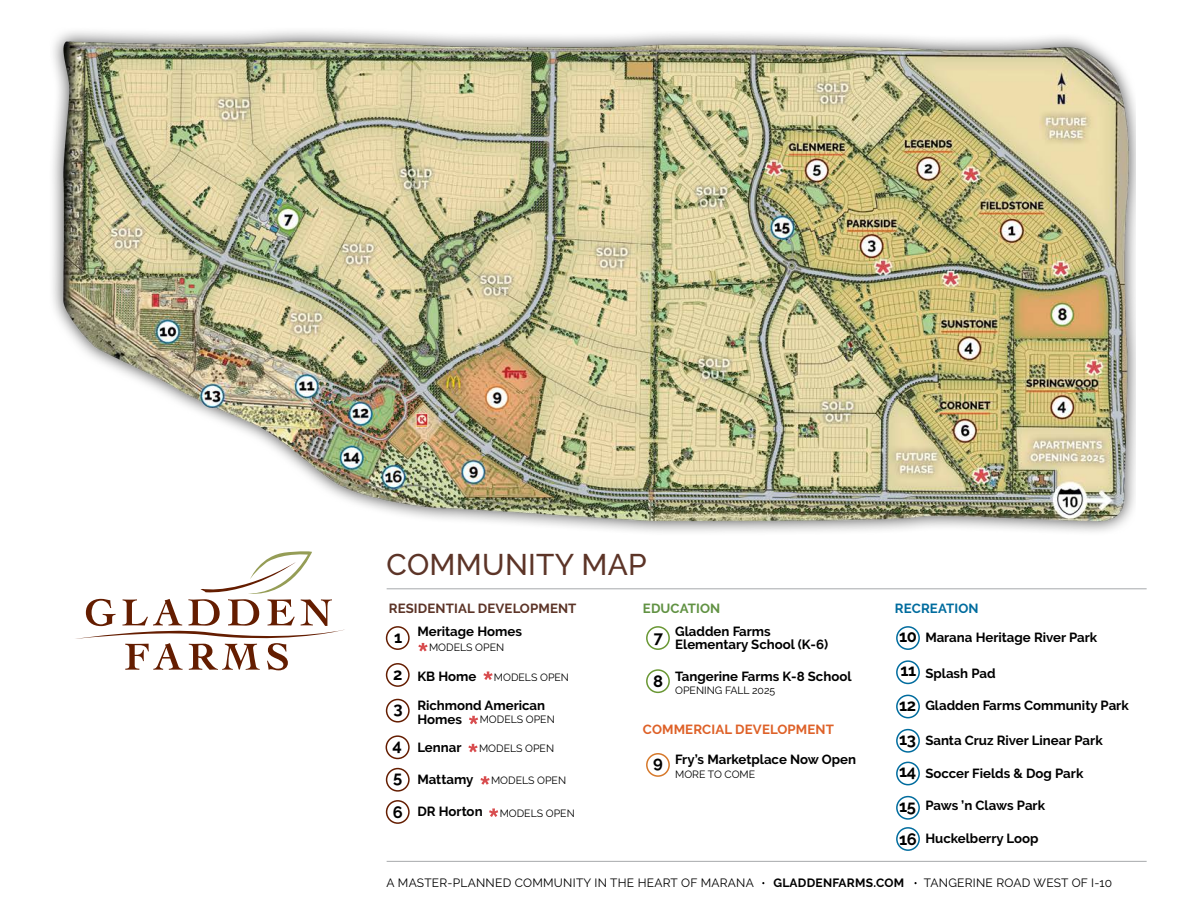
<style>
.page{position:relative;width:1188px;height:918px;background:#fff}
.page>*{position:absolute;margin:0;border:0;box-sizing:border-box;transform-origin:0 0}
.t1{font:500 29.85px "Raleway";letter-spacing:.01em;color:#5c3427}
.t2{font:700 16.5px/33.6px "Raleway";letter-spacing:-.04em;color:#000}
.t3{font:700 13.2px/13.5px "Raleway";color:#000}
.t4{font:700 13.2px "Raleway";letter-spacing:.01em;color:#5c3427}
.t5{font:700 13.2px "Raleway";letter-spacing:.01em;color:#de6128}
.t6{font:700 13.2px "Raleway";letter-spacing:.01em;color:#006c9e}
.t7{font:700 13.2px "Raleway";letter-spacing:.01em;color:#619243}
.t8{font:12px "Raleway";letter-spacing:.02em;color:#000}
.t9{font:700 12px "Raleway";letter-spacing:.02em;color:#000}
.t10{font:10.5px "Raleway";color:#000}
</style>
<div class="page">
<img style="left:53px;top:31px;width:1083px;height:501px">
<hr style="left:387px;top:588px;width:760px;height:1px;background:#a7a9ac">
<hr style="left:387px;top:861px;width:760px;height:1px;background:#a7a9ac">
<div style="left:386px;top:626px;width:24px;height:24px;border:2px solid #641d00;border-radius:50%"></div>
<div style="left:646px;top:626px;width:24px;height:24px;border:2px solid #699733;border-radius:50%"></div>
<div style="left:896px;top:626px;width:24px;height:24px;border:2px solid #006c9e;border-radius:50%"></div>
<div style="left:896px;top:660px;width:24px;height:24px;border:2px solid #006c9e;border-radius:50%"></div>
<div style="left:896px;top:695px;width:24px;height:23px;border:2px solid #006c9e;border-radius:50%"></div>
<div style="left:896px;top:729px;width:24px;height:24px;border:2px solid #006c9e;border-radius:50%"></div>
<div style="left:896px;top:762px;width:24px;height:23px;border:2px solid #006c9e;border-radius:50%"></div>
<div style="left:896px;top:796px;width:24px;height:24px;border:2px solid #006c9e;border-radius:50%"></div>
<div style="left:896px;top:827px;width:24px;height:24px;border:2px solid #006c9e;border-radius:50%"></div>
<div style="left:646px;top:669px;width:24px;height:24px;border:2px solid #699733;border-radius:50%"></div>
<div style="left:646px;top:753px;width:24px;height:24px;border:2px solid #d6782a;border-radius:50%"></div>
<div style="left:386px;top:663px;width:24px;height:24px;border:2px solid #641d00;border-radius:50%"></div>
<div style="left:386px;top:735px;width:24px;height:24px;border:2px solid #641d00;border-radius:50%"></div>
<div style="left:386px;top:768px;width:24px;height:24px;border:2px solid #641d00;border-radius:50%"></div>
<div style="left:386px;top:800px;width:24px;height:24px;border:2px solid #641d00;border-radius:50%"></div>
<div style="left:386px;top:699px;width:24px;height:24px;border:2px solid #641d00;border-radius:50%"></div>
<svg style="left:469px;top:716px;width:9px;height:8px"></svg>
<svg style="left:418px;top:643px;width:10px;height:8px"></svg>
<svg style="left:483px;top:671px;width:10px;height:9px"></svg>
<svg style="left:468px;top:744px;width:10px;height:8px"></svg>
<svg style="left:480px;top:776px;width:10px;height:9px"></svg>
<svg style="left:489px;top:808px;width:9px;height:9px"></svg>
<svg style="left:75px;top:551px;width:270px;height:119px"></svg>
<h1 class="t1" style="left:387px;top:548px;width:262px">COMMUNITY MAP</h1>
<p class="t4" style="left:389px;top:601px;width:189px">RESIDENTIAL DEVELOPMENT</p>
<p class="t7" style="left:643px;top:601px;width:79px">EDUCATION</p>
<p class="t6" style="left:895px;top:601px;width:85px">RECREATION</p>
<p class="t3" style="left:417px;top:625px;width:106px">Meritage Homes</p>
<p class="t3" style="left:675px;top:625px;width:154px">Gladden Farms<br>Elementary School (K-6)</p>
<p class="t3" style="left:925px;top:631px;width:173px">Marana Heritage River Park</p>
<p class="t3" style="left:925px;top:666px;width:72px">Splash Pad</p>
<p class="t3" style="left:925px;top:699px;width:205px">Gladden Farms Community Park</p>
<p class="t3" style="left:925px;top:734px;width:179px">Santa Cruz River Linear Park</p>
<p class="t3" style="left:925px;top:767px;width:160px">Soccer Fields &amp; Dog Park</p>
<p class="t3" style="left:925px;top:799px;width:121px">Paws ’n Claws Park</p>
<p class="t3" style="left:925px;top:832px;width:115px">Huckelberry Loop</p>
<p class="t2" style="left:394px;top:620px;width:10px">1</p>
<p class="t2" style="left:654px;top:620px;width:11px">7</p>
<p class="t2" style="left:899px;top:620px;width:19px;text-align:justify">10<br>11<br>12<br>13<br>14</p>
<p class="t2" style="left:899px;top:789px;width:19px;line-height:33px">15<br>16</p>
<p class="t10" style="left:429px;top:641px;width:77px">MODELS OPEN</p>
<p class="t10" style="left:494px;top:671px;width:77px">MODELS OPEN</p>
<p class="t10" style="left:480px;top:714px;width:77px">MODELS OPEN</p>
<p class="t10" style="left:479px;top:742px;width:77px">MODELS OPEN</p>
<p class="t10" style="left:491px;top:775px;width:77px">MODELS OPEN</p>
<p class="t10" style="left:500px;top:807px;width:77px">MODELS OPEN</p>
<p class="t2" style="left:393px;top:657px;width:11px">2</p>
<p class="t3" style="left:675px;top:669px;width:178px">Tangerine Farms K-8 School</p>
<p class="t10" style="left:675px;top:684px;width:102px">OPENING FALL 2025</p>
<p class="t3" style="left:417px;top:669px;width:61px">KB Home</p>
<p class="t2" style="left:653px;top:664px;width:11px">8</p>
<p class="t3" style="left:417px;top:699px;width:129px">Richmond American<br>Homes</p>
<p class="t2" style="left:394px;top:692px;width:11px">3</p>
<p class="t5" style="left:643px;top:721px;width:193px">COMMERCIAL DEVELOPMENT</p>
<p class="t2" style="left:393px;top:730px;width:11px;line-height:31.8px">4<br>5</p>
<p class="t2" style="left:393px;top:795px;width:12px">6</p>
<p class="t3" style="left:417px;top:741px;width:46px">Lennar</p>
<p class="t3" style="left:417px;top:773px;width:58px">Mattamy</p>
<p class="t3" style="left:417px;top:805px;width:67px">DR Horton</p>
<p class="t3" style="left:675px;top:753px;width:182px">Fry’s Marketplace Now Open</p>
<p class="t10" style="left:675px;top:768px;width:81px">MORE TO COME</p>
<p class="t2" style="left:653px;top:746px;width:11px">9</p>
<p class="t8" style="left:387px;top:876px;width:369px">A MASTER-PLANNED COMMUNITY IN THE HEART OF MARANA</p>
<p class="t9" style="left:773px;top:876px;width:132px">GLADDENFARMS.COM</p>
<p class="t8" style="left:924px;top:876px;width:190px">TANGERINE ROAD WEST OF I-10</p>
</div>
